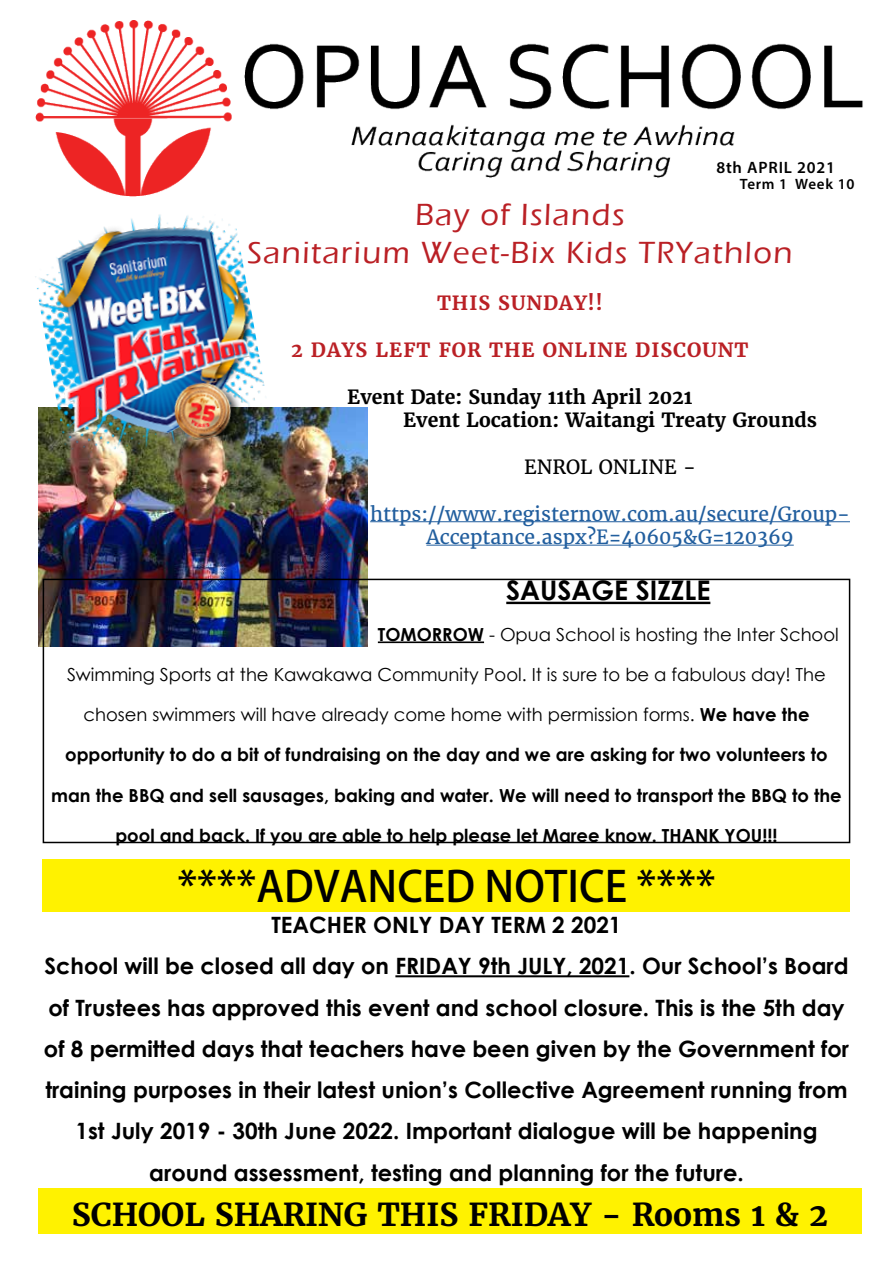
<style>
.page{position:relative;width:893px;height:1263px;background:#fff}
.page>*{position:absolute;margin:0;border:0;box-sizing:border-box;transform-origin:0 0}
.t1{font:700 42px "Adobe Fan Heiti Std";color:#000}
.t2{font:500 31.5px/37.8px "Eras ITC";letter-spacing:.05em;color:#ba2025;text-align:center}
.t3{font:700 31.5px "Merriweather";color:#000}
.t4{font:700 27px "Century Gothic";color:#000}
.t5{font:700 22.5px/41.2px "Century Gothic";color:#000;text-align:center}
.t6{font:19.5px/23.4px "Merriweather";color:#215e9e;text-align:center}
.t7{font:700 19.5px/23.4px "Merriweather";color:#000}
.t8{font:700 19.5px "Merriweather";letter-spacing:.05em;color:#ba2025}
.t9{font:19.5px "Merriweather";color:#000}
.t10{font:700 18px "Century Gothic";color:#000}
.t11{font:18px "Century Gothic";color:#000}
.t12{font:600 16.5px "Myriad Pro";letter-spacing:.05em;color:#000}
.t13{font:600 15px "Myriad Pro";letter-spacing:.05em;color:#000}
.s1{font-weight:700}
</style>
<div class="page">
<img style="left:35px;top:21px;width:828px;height:175px">
<div style="left:38px;top:1188px;width:823px;height:45px;background:#fff200"></div>
<hr style="left:370px;top:521px;width:480px;height:1px;background:#215e9e">
<hr style="left:426px;top:545px;width:368px;height:1px;background:#215e9e">
<img style="left:38px;top:408px;width:330px;height:238px">
<img style="left:35px;top:214px;width:237px;height:249px">
<hr style="left:395px;top:975px;width:234px;height:2px;background:#000">
<div style="left:43px;top:859px;width:807px;height:53px;background:#fff200"></div>
<hr style="left:506px;top:602px;width:204px;height:2px;background:#000">
<hr style="left:378px;top:641px;width:106px;height:2px;background:#000">
<div style="left:43px;top:579px;width:807px;height:264px;border:2px solid #000"></div>
<p class="t12" style="left:716px;top:157px;width:120px">8th APRIL 2021</p>
<p class="t13" style="left:740px;top:174px;width:116px">Term 1 Week 10</p>
<h2 class="t2" style="left:247px;top:196px;width:547px">Bay of Islands<br>Sanitarium Weet-Bix Kids TRYathlon</h2>
<p class="t8" style="left:437px;top:290px;width:167px">THIS SUNDAY!!</p>
<p class="t8" style="left:291px;top:337px;width:459px">2 DAYS LEFT FOR THE ONLINE DISCOUNT</p>
<p class="t7" style="left:403px;top:385px;width:415px;text-indent:-56px">Event Date: Sunday 11th April 2021<br>Event Location: Waitangi Treaty Grounds</p>
<p class="t9" style="left:524px;top:455px;width:174px">ENROL ONLINE -</p>
<p class="t6" style="left:370px;top:502px;width:481px">https://www.registernow.com.au/secure/Group-<br>Acceptance.aspx?E=40605&amp;G=120369</p>
<p class="t4" style="left:506px;top:570px;width:206px">SAUSAGE SIZZLE</p>
<p class="t11" style="left:378px;top:621px;width:462px"><span class="s1">TOMORROW</span> - Opua School is hosting the Inter School</p>
<p class="t11" style="left:67px;top:662px;width:760px">Swimming Sports at the Kawakawa Community Pool. It is sure to be a fabulous day! The</p>
<p class="t11" style="left:83px;top:702px;width:728px">chosen swimmers will have already come home with permission forms. <span class="s1">We have the</span></p>
<p class="t10" style="left:65px;top:741px;width:764px">opportunity to do a bit of fundraising on the day and we are asking for two volunteers to</p>
<p class="t10" style="left:51px;top:781px;width:792px">man the BBQ and sell sausages, baking and water. We will need to transport the BBQ to the</p>
<p class="t10" style="left:115px;top:821px;width:664px">pool and back. If you are able to help please let Maree know. THANK YOU!!!</p>
<h1 class="t1" style="left:177px;top:862px;width:540px">****ADVANCED NOTICE ****</h1>
<p class="t5" style="left:44px;top:903px;width:807px">TEACHER ONLY DAY TERM 2 2021<br>School will be closed all day on FRIDAY 9th JULY, 2021. Our School’s Board of Trustees has approved this event and school closure. This is the 5th day of 8 permitted days that teachers have been given by the Government for training purposes in their latest union’s Collective Agreement running from 1st July 2019 - 30th June 2022. Important dialogue will be happening around assessment, testing and planning for the future.</p>
<h2 class="t3" style="left:72px;top:1195px;width:758px">SCHOOL SHARING THIS FRIDAY - Rooms 1 &amp; 2</h2>
</div>
